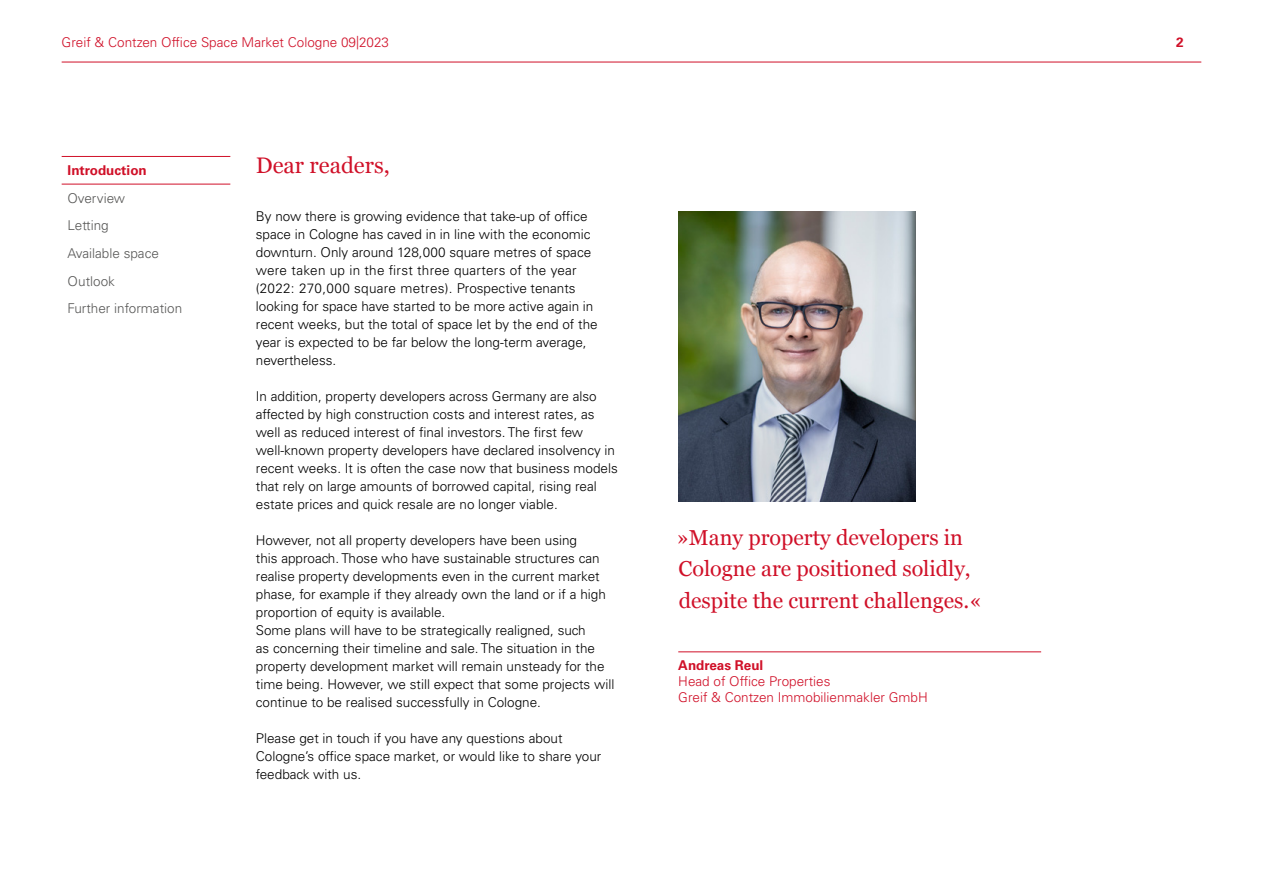
<style>
.page{position:relative;width:1263px;height:893px;background:#fff}
.page>*{position:absolute;margin:0;border:0;box-sizing:border-box;transform-origin:0 0}
.t1{font:22.5px "Georgia";color:#d01028}
.t2{font:21.6px/31.7px "Georgia";color:#d01028}
.t3{font:300 13.5px/18px "Univers LT Std";color:#000}
.t4{font:300 13.5px "Univers LT Std";color:#d01028}
.t5{font:300 13.5px "Univers LT Std";color:#575756}
.t6{font:700 13.5px "Univers LT Std";color:#d01028}
</style>
<div class="page">
<img style="left:678px;top:212px;width:237px;height:290px">
<hr style="left:678px;top:652px;width:363px;height:1px;background:#d01028">
<hr style="left:62px;top:62px;width:1139px;height:1px;background:#d01028">
<hr style="left:62px;top:156px;width:168px;height:1px;background:#d01028">
<hr style="left:62px;top:184px;width:168px;height:1px;background:#d01028">
<p class="t4" style="left:62px;top:34px;width:329px">Greif &amp; Contzen Office Space Market Cologne 09|2023</p>
<p class="t6" style="left:1176px;top:35px;width:9px">2</p>
<p class="t6" style="left:68px;top:162px;width:81px">Introduction</p>
<p class="t5" style="left:68px;top:190px;width:59px">Overview</p>
<p class="t5" style="left:68px;top:218px;width:43px">Letting</p>
<p class="t5" style="left:68px;top:245px;width:93px">Available space</p>
<p class="t5" style="left:68px;top:273px;width:49px">Outlook</p>
<p class="t5" style="left:68px;top:300px;width:116px">Further information</p>
<p class="t1" style="left:256px;top:149px;width:135px">Dear readers,</p>
<p class="t3" style="left:256px;top:208px;width:343px">By now there is growing evidence that take-up of office space in Cologne has caved in in line with the economic downturn. Only around 128,000 square metres of space were taken up in the first three quarters of the year (2022: 270,000 square metres). Prospective tenants looking for space have started to be more active again in recent weeks, but the total of space let by the end of the year is expected to be far below the long-term average, nevertheless.</p>
<p class="t3" style="left:256px;top:388px;width:363px">In addition, property developers across Germany are also affected by high construction costs and interest rates, as well as reduced interest of final investors. The first few well-known property developers have declared insolvency in recent weeks. It is often the case now that business models that rely on large amounts of borrowed capital, rising real estate prices and quick resale are no longer viable.</p>
<p class="t3" style="left:256px;top:532px;width:352px">However, not all property developers have been using<br>this approach. Those who have sustainable structures can realise property developments even in the current market phase, for example if they already own the land or if a high proportion of equity is available.</p>
<p class="t3" style="left:256px;top:622px;width:360px">Some plans will have to be strategically realigned, such<br>as concerning their timeline and sale. The situation in the property development market will remain unsteady for the time being. However, we still expect that some projects will continue to be realised successfully in Cologne.</p>
<p class="t3" style="left:256px;top:730px;width:347px">Please get in touch if you have any questions about<br>Cologne’s office space market, or would like to share your feedback with us.</p>
<p class="t2" style="left:676px;top:521px;width:307px">»Many property developers in<br>Cologne are positioned solidly, despite the current challenges.«</p>
<p class="t6" style="left:678px;top:657px;width:87px">Andreas Reul</p>
<p class="t4" style="left:678px;top:673px;width:154px">Head of Office Properties</p>
<p class="t4" style="left:678px;top:689px;width:251px">Greif &amp; Contzen Immobilienmakler GmbH</p>
</div>
